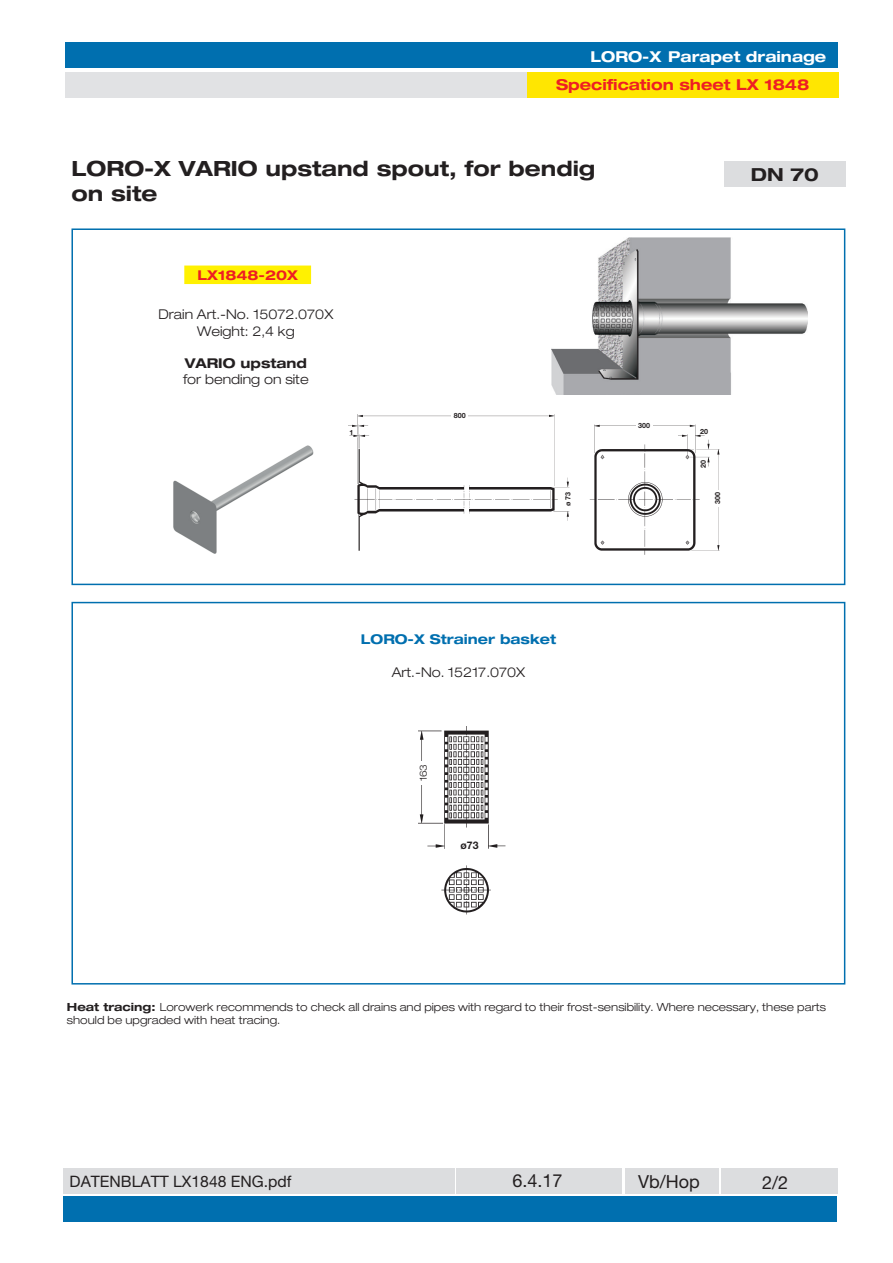
<style>
.page{position:relative;width:893px;height:1263px;background:#fff}
.page>*{position:absolute;margin:0;border:0;box-sizing:border-box;transform-origin:0 0}
.t1{font:700 expanded 21px/25.2px "Helvetica Neue LT Std";color:#231f20}
.t2{font:18px "Helvetica Neue LT Std";color:#231f20}
.t3{font:700 expanded 18px "Helvetica Neue LT Std";color:#231f20}
.t4{font:15.75px "Helvetica Neue LT Std";color:#231f20}
.t5{font:700 expanded 15px "Helvetica Neue LT Std";color:#ee1e24}
.t6{font:700 expanded 15px "Helvetica Neue LT Std";color:#fff}
.t7{font:300 expanded 13.5px/16.2px "Helvetica Neue LT Std";color:#231f20;text-align:center}
.t8{font:700 expanded 13.5px "Helvetica Neue LT Std";color:#006faf}
.t9{font:700 expanded 13.5px "Helvetica Neue LT Std";color:#231f20}
.t10{font:700 expanded 13.5px "Helvetica Neue LT Std";color:#ee1d23}
.t11{font:300 expanded 11.25px/13.5px "Helvetica Neue LT Std";color:#231f20}
.t12{font:700 10.5px "Helvetica Neue LT Std";color:#231f20}
.t13{font:300 expanded 9.9px "Helvetica Neue LT Std";color:#231f20}
.t14{font:700 7.2px "Helvetica Neue LT Std";color:#231f20}
.s1{font-weight:700}
</style>
<div class="page">
<div style="left:65px;top:72px;width:772px;height:26px;background:#e1e2e4"></div>
<div style="left:65px;top:43px;width:761px;height:25px;background:#006faf"></div>
<div style="left:71px;top:228px;width:774px;height:357px;background:#fff;border:2px solid #006faf"></div>
<div style="left:71px;top:602px;width:774px;height:382px;background:#fff;border:2px solid #006faf"></div>
<div style="left:718px;top:162px;width:127px;height:25px;background:#dcdddf"></div>
<div style="left:185px;top:266px;width:125px;height:17px;background:#fff101"></div>
<div style="left:184px;top:266px;width:127px;height:18px;border:2px solid #fff101"></div>
<div style="left:63px;top:1196px;width:774px;height:26px;background:#006faf"></div>
<div style="left:63px;top:1168px;width:392px;height:25px;background:#dcdddf"></div>
<div style="left:456px;top:1168px;width:166px;height:25px;background:#dcdddf"></div>
<div style="left:625px;top:1168px;width:93px;height:25px;background:#dcdddf"></div>
<div style="left:721px;top:1168px;width:116px;height:25px;background:#dcdddf"></div>
<img style="left:173px;top:445px;width:141px;height:109px">
<img style="left:419px;top:727px;width:87px;height:187px">
<div style="left:418px;top:761px;width:11px;height:23px;background:#fff"></div>
<div style="left:458px;top:840px;width:23px;height:11px;background:#fff"></div>
<img style="left:349px;top:414px;width:370px;height:140px">
<div style="left:451px;top:412px;width:17px;height:8px;background:#fff"></div>
<div style="left:636px;top:422px;width:16px;height:9px;background:#fff"></div>
<div style="left:714px;top:490px;width:9px;height:16px;background:#fff"></div>
<img style="left:551px;top:238px;width:256px;height:156px">
<div style="left:527px;top:72px;width:311px;height:26px;background:#ffe601"></div>
<div style="left:70px;top:160px;width:654px;height:55px;background:#fff"></div>
<h3 class="t6" style="left:590px;top:47px;width:237px">LORO-X Parapet drainage</h3>
<h3 class="t5" style="left:556px;top:75px;width:255px">Specification sheet LX 1848</h3>
<h1 class="t1" style="left:71px;top:155px;width:525px">LORO-X VARIO upstand spout, for bendig on site</h1>
<p class="t10" style="left:198px;top:266px;width:102px">LX1848-20X</p>
<p class="t7" style="left:158px;top:306px;width:176px">Drain Art.-No. 15072.070X<br>Weight: 2,4 kg</p>
<p class="t9" style="left:185px;top:354px;width:124px">VARIO upstand</p>
<p class="t7" style="left:183px;top:371px;width:127px">for bending on site</p>
<p class="t14" style="left:350px;top:428px;width:5px">1</p>
<p class="t14" style="left:454px;top:411px;width:13px">800</p>
<p class="t14" style="left:563px;top:506px;width:16px;rotate:-90deg">ø 73</p>
<p class="t14" style="left:638px;top:421px;width:13px">300</p>
<h2 class="t3" style="left:751px;top:163px;width:70px">DN 70</h2>
<p class="t14" style="left:700px;top:427px;width:9px">20</p>
<p class="t14" style="left:699px;top:468px;width:9px;rotate:-90deg">20</p>
<p class="t14" style="left:713px;top:504px;width:13px;rotate:-90deg">300</p>
<p class="t8" style="left:361px;top:631px;width:197px">LORO-X Strainer basket</p>
<p class="t7" style="left:392px;top:663px;width:135px">Art.-No. 15217.070X</p>
<p class="t13" style="left:417px;top:781px;width:19px;rotate:-90deg">163</p>
<p class="t12" style="left:460px;top:838px;width:20px">ø73</p>
<p class="t11" style="left:67px;top:1000px;width:761px"><span class="s1">Heat tracing:</span> Lorowerk recommends to check all drains and pipes with regard to their frost-sensibility. Where necessary, these parts should be upgraded with heat tracing.</p>
<h3 class="t4" style="left:70px;top:1172px;width:223px">DATENBLATT LX1848 ENG.pdf</h3>
<h2 class="t2" style="left:512px;top:1170px;width:52px">6.4.17</h2>
<h2 class="t2" style="left:638px;top:1170px;width:63px">Vb/Hop</h2>
<h2 class="t2" style="left:762px;top:1172px;width:28px">2/2</h2>
</div>
